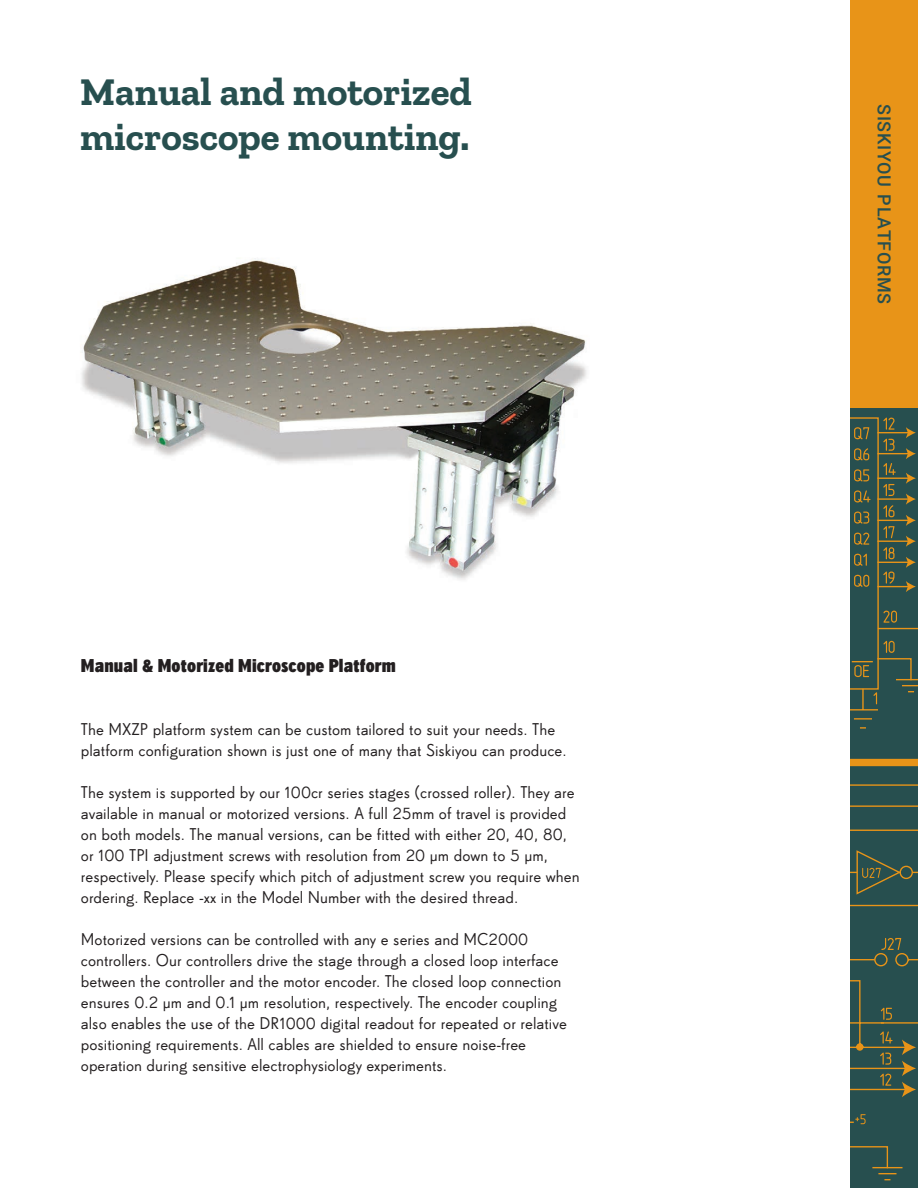
<style>
.page{position:relative;width:918px;height:1188px;background:#fff}
.page>*{position:absolute;margin:0;border:0;box-sizing:border-box;transform-origin:0 0}
.Headline{font:700 39px/45px "Zilla Slab";color:#274f4f}
.BODY_COPY{font:18px "Super Grotesk B Cd Bd LF";letter-spacing:.01em;color:#231f20}
.TAB{font:500 18px "Roboto";letter-spacing:.035em;color:#274f4f}
.BODY_COPY-2{font:16.5px/21px "Super Grotesk B Rg LF";color:#231f20}
</style>
<div class="page">
<div style="left:851px;top:0;width:67px;height:1188px;background:#274f4f"></div>
<div style="left:851px;top:0;width:67px;height:408px;background:#e89418"></div>
<hr style="left:851px;top:709px;width:27px;height:2px;background:#e89418">
<svg style="left:854px;top:718px;width:18px;height:2px"></svg>
<svg style="left:860px;top:727px;width:6px;height:2px"></svg>
<hr style="left:862px;top:689px;width:2px;height:21px;background:#e89418">
<div style="left:851px;top:759px;width:67px;height:7px;background:#e89418"></div>
<hr style="left:872px;top:1167px;width:31px;height:1px;background:#e89418">
<svg style="left:851px;top:1146px;width:45px;height:34px"></svg>
<svg style="left:851px;top:784px;width:67px;height:340px"></svg>
<svg style="left:851px;top:417px;width:67px;height:287px"></svg>
<img style="left:81px;top:258px;width:506px;height:322px">
<p class="Headline" style="left:80px;top:70px;width:393px">Manual and motorized microscope mounting.</p>
<p class="BODY_COPY" style="left:81px;top:655px;width:316px">Manual &amp; Motorized Microscope Platform</p>
<p class="BODY_COPY-2" style="left:81px;top:719px;width:487px">The MXZP platform system can be custom tailored to suit your needs. The platform configuration shown is just one of many that Siskiyou can produce.</p>
<p class="BODY_COPY-2" style="left:81px;top:782px;width:500px">The system is supported by our 100cr series stages (crossed roller). They are available in manual or motorized versions. A full 25mm of travel is provided on both models. The manual versions, can be fitted with either 20, 40, 80, or 100 TPI adjustment screws with resolution from 20 µm down to 5 µm, respectively. Please specify which pitch of adjustment screw you require when ordering. Replace -xx in the Model Number with the desired thread.</p>
<p class="BODY_COPY-2" style="left:81px;top:929px;width:488px">Motorized versions can be controlled with any e series and MC2000 controllers. Our controllers drive the stage through a closed loop interface between the controller and the motor encoder. The closed loop connection ensures 0.2 µm and 0.1 µm resolution, respectively. The encoder coupling also enables the use of the DR1000 digital readout for repeated or relative positioning requirements. All cables are shielded to ensure noise-free operation during sensitive electrophysiology experiments.</p>
<p class="TAB" style="left:897px;top:104px;width:201px;rotate:90deg">SISKIYOU PLATFORMS</p>
</div>
